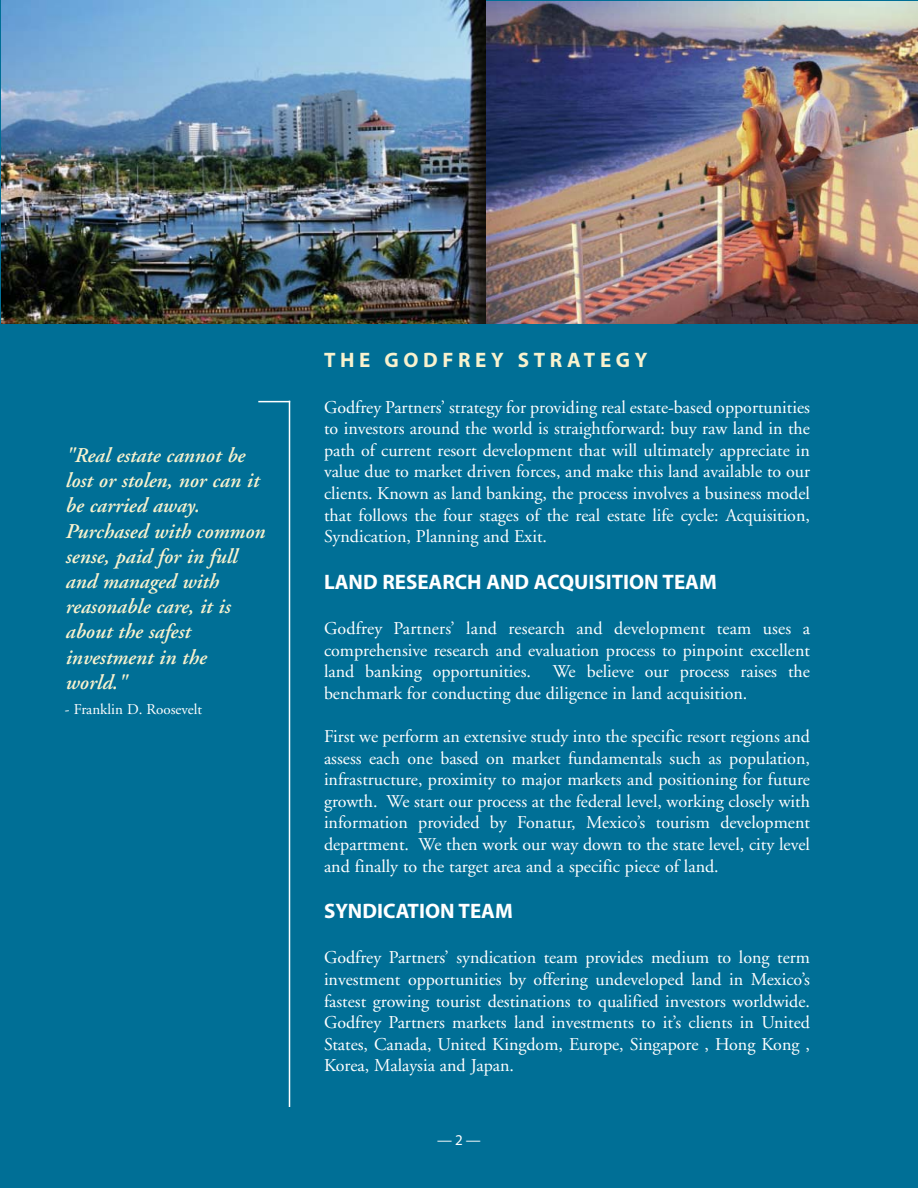
<style>
.page{position:relative;width:918px;height:1188px;background:#006f96}
.page>*{position:absolute;margin:0;border:0;box-sizing:border-box;transform-origin:0 0}
.t1{font:italic 600 21px/25.2px "Adobe Garamond";color:#f8f2ce}
.t2{font:700 21px "Myriad";color:#fff}
.t3{font:700 21px "Myriad";letter-spacing:.22em;color:#f8f2ce}
.t4{font:18px/21.6px "Adobe Garamond";color:#fff;text-align:justify}
.t5{font:15px "Adobe Garamond";color:#fff}
.t6{font:15px "Myriad";color:#fff}
</style>
<div class="page">
<img style="left:1px;top:0;width:485px;height:324px">
<img style="left:486px;top:1px;width:432px;height:323px">
<hr style="left:289px;top:401px;width:1px;height:706px;background:#fff">
<hr style="left:258px;top:401px;width:32px;height:1px;background:#fff">
<p class="t1" style="left:65px;top:445px;width:201px">"Real estate cannot be lost or stolen, nor can it be carried away.<br>Purchased with common sense, paid for in full and managed with reasonable care, it is about the safest investment in the world."</p>
<p class="t5" style="left:65px;top:703px;width:139px">- Franklin D. Roosevelt</p>
<p class="t3" style="left:324px;top:352px;width:325px">THE GODFREY STRATEGY</p>
<p class="t4" style="left:324px;top:398px;width:488px">Godfrey Partners’ strategy for providing real estate-based opportunities to investors around the world is straightforward: buy raw land in the path of current resort development that will ultimately appreciate in value due to market driven forces, and make this land available to our clients. Known as land banking, the process involves a business model that follows the four stages of the real estate life cycle: Acquisition, Syndication, Planning and Exit.</p>
<p class="t2" style="left:324px;top:574px;width:394px">LAND RESEARCH AND ACQUISITION TEAM</p>
<p class="t4" style="left:324px;top:619px;width:488px">Godfrey Partners’ land research and development team uses a comprehensive research and evaluation process to pinpoint excellent land banking opportunities. We believe our process raises the benchmark for conducting due diligence in land acquisition.</p>
<p class="t4" style="left:324px;top:727px;width:488px">First we perform an extensive study into the specific resort regions and assess each one based on market fundamentals such as population, infrastructure, proximity to major markets and positioning for future growth. We start our process at the federal level, working closely with information provided by Fonatur, Mexico’s tourism development department. We then work our way down to the state level, city level and finally to the target area and a specific piece of land.</p>
<p class="t2" style="left:324px;top:903px;width:190px">SYNDICATION TEAM</p>
<p class="t4" style="left:324px;top:949px;width:488px">Godfrey Partners’ syndication team provides medium to long term investment opportunities by offering undeveloped land in Mexico’s fastest growing tourist destinations to qualified investors worldwide.<br>Godfrey Partners markets land investments to it’s clients in United States, Canada, United Kingdom, Europe, Singapore , Hong Kong , Korea, Malaysia and Japan.</p>
<p class="t6" style="left:437px;top:1134px;width:45px">—2—</p>
</div>
